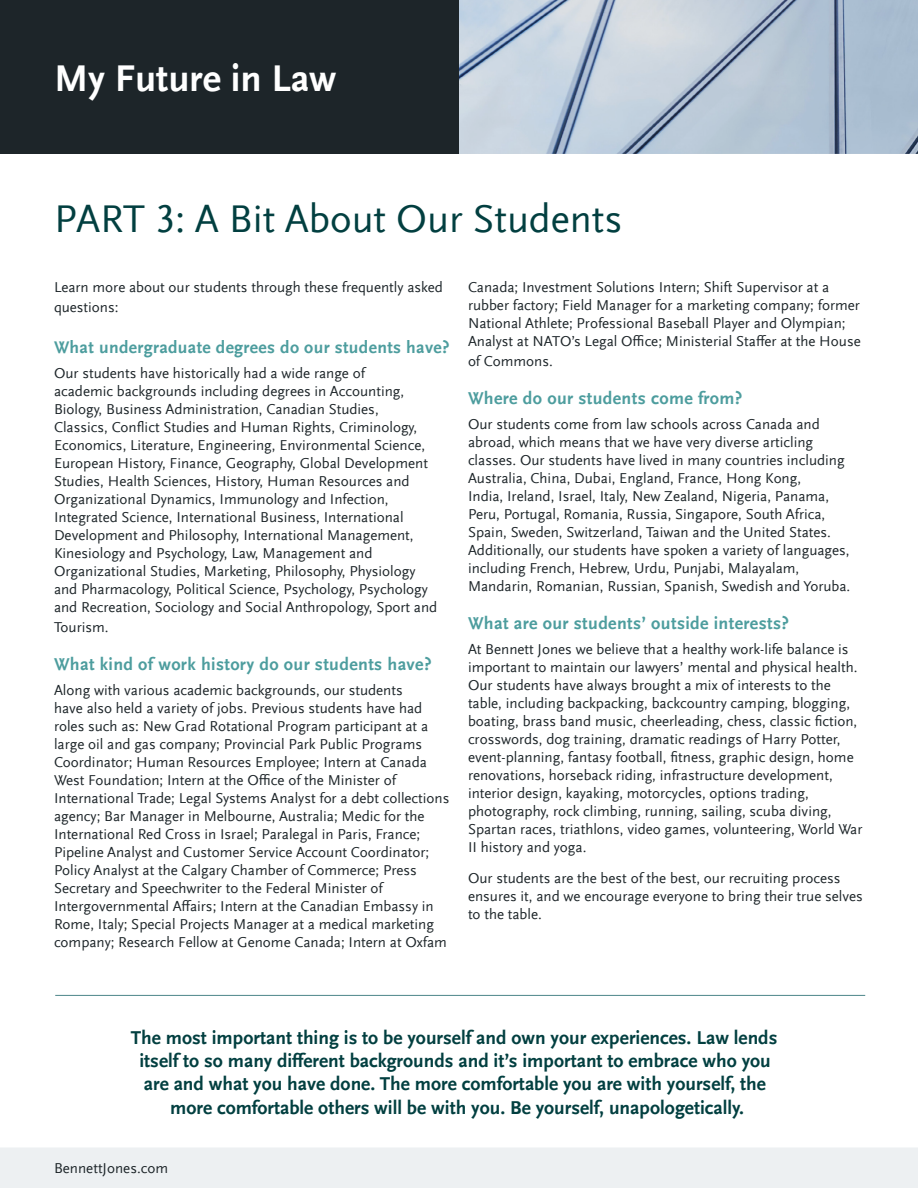
<style>
.page{position:relative;width:918px;height:1188px;background:#fff}
.page>*{position:absolute;margin:0;border:0;box-sizing:border-box;transform-origin:0 0}
.t1{font:40.5px "Scala Sans Offc";color:#023f40}
.t2{font:700 39px "Scala Sans Offc";color:#fff}
.t3{font:700 19.5px/23.4px "Scala Sans Offc";color:#023f40;text-align:center}
.t4{font:700 18px "Scala Sans Offc";letter-spacing:.02em;color:#4d9d9e}
.t5{font:700 17.7px "Scala Sans Offc";letter-spacing:.02em;color:#4d9d9e}
.t6{font:15px/18px "Scala Sans Offc";color:#1d2529}
</style>
<div class="page">
<div style="left:0;top:1148px;width:918px;height:40px;background:#edf0f2"></div>
<hr style="left:917px;top:746px;width:1px;height:283px;background:#edf0f2">
<hr style="left:55px;top:995px;width:810px;height:1px;background:#4c8689">
<div style="left:0;top:0;width:459px;height:154px;background:#1d2529"></div>
<svg style="left:459px;top:0;width:459px;height:154px"></svg>
<h2 class="t2" style="left:54px;top:57px;width:284px">My Future in Law</h2>
<h1 class="t1" style="left:54px;top:197px;width:570px">PART 3: A Bit About Our Students</h1>
<p class="t6" style="left:54px;top:278px;width:390px;line-height:19.8px">Learn more about our students through these frequently asked questions:</p>
<p class="t5" style="left:54px;top:338px;width:397px">What undergraduate degrees do our students have?</p>
<p class="t6" style="left:54px;top:365px;width:385px">Our students have historically had a wide range of<br>academic backgrounds including degrees in Accounting, Biology, Business Administration, Canadian Studies,<br>Classics, Conflict Studies and Human Rights, Criminology, Economics, Literature, Engineering, Environmental Science, European History, Finance, Geography, Global Development Studies, Health Sciences, History, Human Resources and Organizational Dynamics, Immunology and Infection, Integrated Science, International Business, International Development and Philosophy, International Management, Kinesiology and Psychology, Law, Management and Organizational Studies, Marketing, Philosophy, Physiology and Pharmacology, Political Science, Psychology, Psychology and Recreation, Sociology and Social Anthropology, Sport and</p>
<p class="t6" style="left:54px;top:618px;width:56px">Tourism.</p>
<p class="t4" style="left:54px;top:654px;width:379px">What kind of work history do our students have?</p>
<p class="t6" style="left:54px;top:681px;width:397px">Along with various academic backgrounds, our students<br>have also held a variety of jobs. Previous students have had roles such as: New Grad Rotational Program participant at a large oil and gas company; Provincial Park Public Programs Coordinator; Human Resources Employee; Intern at Canada West Foundation; Intern at the Office of the Minister of International Trade; Legal Systems Analyst for a debt collections agency; Bar Manager in Melbourne, Australia; Medic for the International Red Cross in Israel; Paralegal in Paris, France; Pipeline Analyst and Customer Service Account Coordinator; Policy Analyst at the Calgary Chamber of Commerce; Press Secretary and Speechwriter to the Federal Minister of Intergovernmental Affairs; Intern at the Canadian Embassy in Rome, Italy; Special Projects Manager at a medical marketing company; Research Fellow at Genome Canada; Intern at Oxfam</p>
<p class="t6" style="left:468px;top:279px;width:394px">Canada; Investment Solutions Intern; Shift Supervisor at a rubber factory; Field Manager for a marketing company; former National Athlete; Professional Baseball Player and Olympian; Analyst at NATO’s Legal Office; Ministerial Staffer at the House</p>
<p class="t6" style="left:468px;top:352px;width:86px">of Commons.</p>
<p class="t4" style="left:468px;top:388px;width:276px">Where do our students come from?</p>
<p class="t6" style="left:468px;top:415px;width:384px">Our students come from law schools across Canada and abroad, which means that we have very diverse articling classes. Our students have lived in many countries including Australia, China, Dubai, England, France, Hong Kong,<br>India, Ireland, Israel, Italy, New Zealand, Nigeria, Panama, Peru, Portugal, Romania, Russia, Singapore, South Africa, Spain, Sweden, Switzerland, Taiwan and the United States.<br>Additionally, our students have spoken a variety of languages, including French, Hebrew, Urdu, Punjabi, Malayalam, Mandarin, Romanian, Russian, Spanish, Swedish and Yoruba.</p>
<p class="t4" style="left:468px;top:613px;width:322px">What are our students’ outside interests?</p>
<p class="t6" style="left:468px;top:640px;width:396px">At Bennett Jones we believe that a healthy work-life balance is important to maintain our lawyers’ mental and physical health.<br>Our students have always brought a mix of interests to the table, including backpacking, backcountry camping, blogging, boating, brass band music, cheerleading, chess, classic fiction, crosswords, dog training, dramatic readings of Harry Potter, event-planning, fantasy football, fitness, graphic design, home renovations, horseback riding, infrastructure development, interior design, kayaking, motorcycles, options trading, photography, rock climbing, running, sailing, scuba diving, Spartan races, triathlons, video games, volunteering, World War II history and yoga.</p>
<p class="t6" style="left:468px;top:870px;width:396px">Our students are the best of the best, our recruiting process ensures it, and we encourage everyone to bring their true selves to the table.</p>
<p class="t3" style="left:131px;top:1026px;width:648px">The most important thing is to be yourself and own your experiences. Law lends itself to so many different backgrounds and it’s important to embrace who you are and what you have done. The more comfortable you are with yourself, the more comfortable others will be with you. Be yourself, unapologetically.</p>
<p class="t6" style="left:54px;top:1159px;width:116px">BennettJones.com</p>
</div>
